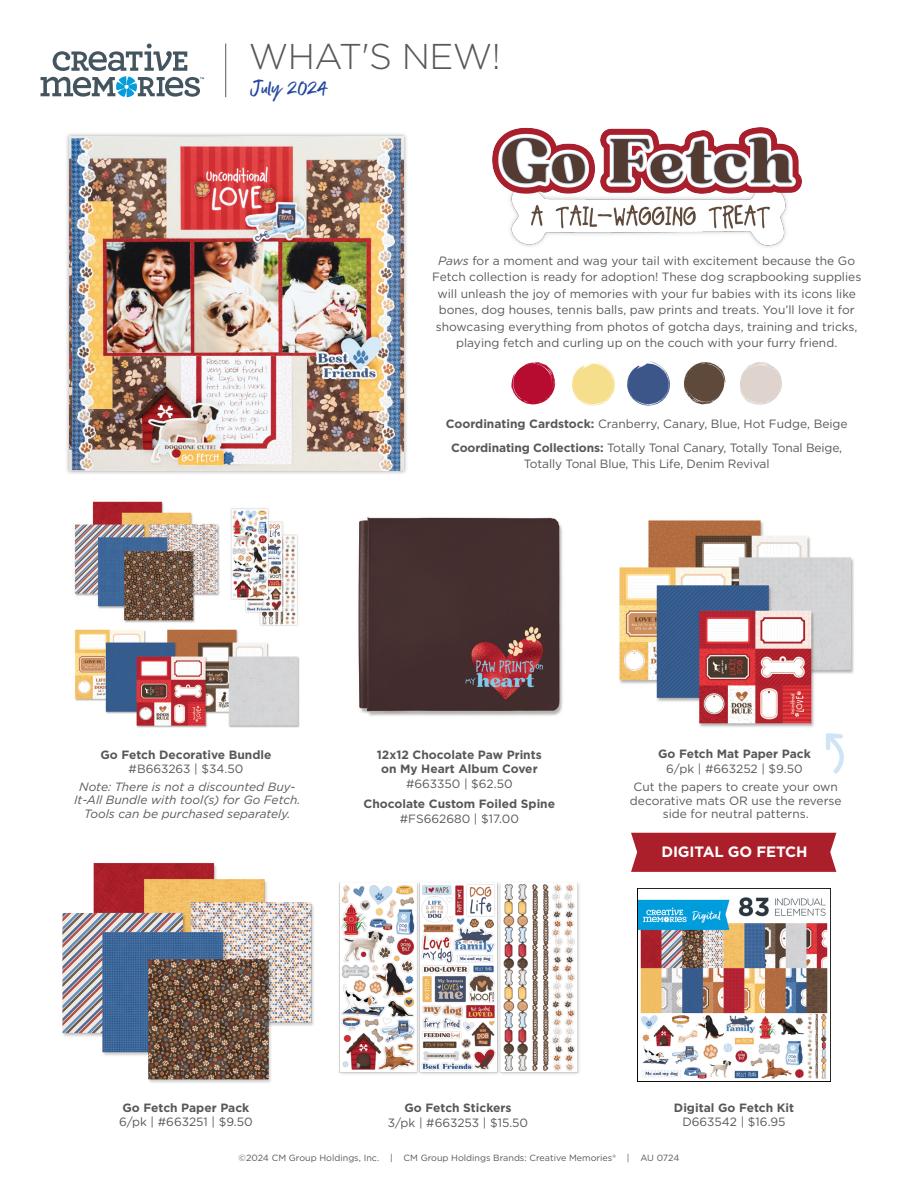
<style>
.page{position:relative;width:918px;height:1188px;background:#fff}
.page>*{position:absolute;margin:0;border:0;box-sizing:border-box;transform-origin:0 0}
.t1{font:300 35.85px "Gotham";letter-spacing:-.015em;color:#57585a}
.t2{font:24px "Better Times";color:#22469d}
.t3{font:700 15px "Gotham";letter-spacing:-.01em;color:#fff}
.t4{font:12px/16.5px "Gotham";color:#57585a;text-align:center}
.t5{font:700 12px/14.4px "Gotham";color:#57585a;text-align:center}
.t6{font:italic 12px/13.5px "Gotham";color:#57585a;text-align:center}
.t7{font:9px "Gotham";color:#57585a}
.s1{font-style:italic}
.s2{font-weight:700}
.s3{font-weight:400}
</style>
<div class="page">
<hr style="left:225px;top:44px;width:1px;height:53px;background:#57585a">
<svg style="left:41px;top:44px;width:163px;height:53px"></svg>
<img style="left:358px;top:517px;width:205px;height:199px">
<img style="left:619px;top:520px;width:235px;height:207px">
<img style="left:62px;top:863px;width:252px;height:220px">
<div style="left:66px;top:133px;width:342px;height:342px;background:#231f20;opacity:.35"></div>
<img style="left:70px;top:136px;width:334px;height:335px">
<img style="left:74px;top:501px;width:226px;height:227px">
<svg style="left:511px;top:362px;width:44px;height:43px"></svg>
<svg style="left:572px;top:361px;width:43px;height:45px"></svg>
<svg style="left:684px;top:362px;width:41px;height:42px"></svg>
<svg style="left:740px;top:362px;width:42px;height:43px"></svg>
<svg style="left:627px;top:361px;width:43px;height:45px"></svg>
<img style="left:339px;top:882px;width:241px;height:193px">
<div style="left:631px;top:833px;width:205px;height:39px;background:#ab1f2b"></div>
<img style="left:639px;top:897px;width:189px;height:182px">
<div style="left:637px;top:888px;width:194px;height:194px;border:1px solid #000"></div>
<img style="left:492px;top:128px;width:309px;height:119px">
<svg style="left:826px;top:733px;width:18px;height:41px"></svg>
<p class="t1" style="left:249px;top:34px;width:254px">WHAT'S NEW!</p>
<p class="t2" style="left:250px;top:75px;width:78px">July 2024</p>
<p class="t4" style="left:432px;top:252px;width:431px"><span class="s1">Paws</span> for a moment and wag your tail with excitement because the Go Fetch collection is ready for adoption! These dog scrapbooking supplies will unleash the joy of memories with your fur babies with its icons like bones, dog houses, tennis balls, paw prints and treats. You’ll love it for showcasing everything from photos of gotcha days, training and tricks, playing fetch and curling up on the couch with your furry friend.</p>
<p class="t4" style="left:446px;top:416px;width:403px"><span class="s2">Coordinating Cardstock:</span> Cranberry, Canary, Blue, Hot Fudge, Beige</p>
<p class="t4" style="left:451px;top:439px;width:393px"><span class="s2">Coordinating Collections:</span> Totally Tonal Canary, Totally Tonal Beige,<br>Totally Tonal Blue, This Life, Denim Revival</p>
<p class="t5" style="left:101px;top:747px;width:172px">Go Fetch Decorative Bundle <span class="s3">#B663263 | $34.50</span></p>
<p class="t5" style="left:658px;top:747px;width:154px">Go Fetch Mat Paper Pack<br><span class="s3">6/pk | #663252 | $9.50</span></p>
<p class="t5" style="left:377px;top:747px;width:166px">12x12 Chocolate Paw Prints on My Heart Album Cover <span class="s3">#663350 | $62.50</span></p>
<p class="t5" style="left:364px;top:797px;width:193px">Chocolate Custom Foiled Spine <span class="s3">#FS662680 | $17.00</span></p>
<p class="t6" style="left:74px;top:779px;width:228px">Note: There is not a discounted Buy-<br>It-All Bundle with tool(s) for Go Fetch.<br>Tools can be purchased separately.</p>
<p class="t4" style="left:630px;top:780px;width:213px;line-height:13.5px">Cut the papers to create your own decorative mats OR use the reverse side for neutral patterns.</p>
<p class="t4" style="left:119px;top:1100px;width:135px;line-height:14.4px;text-align:left"><span class="s2">Go Fetch Paper Pack<br></span>6/pk | #663251 | $9.50</p>
<p class="t3" style="left:661px;top:842px;width:147px">DIGITAL GO FETCH</p>
<p class="t4" style="left:388px;top:1100px;width:142px;line-height:14.4px"><span class="s2">Go Fetch Stickers<br></span>3/pk | #663253 | $15.50</p>
<p class="t5" style="left:674px;top:1100px;width:122px">Digital Go Fetch Kit<br><span class="s3">D663542 | $16.95</span></p>
<p class="t7" style="left:239px;top:1152px;width:442px">©2024 CM Group Holdings, Inc. | CM Group Holdings Brands: Creative Memories® | AU 0724</p>
</div>
